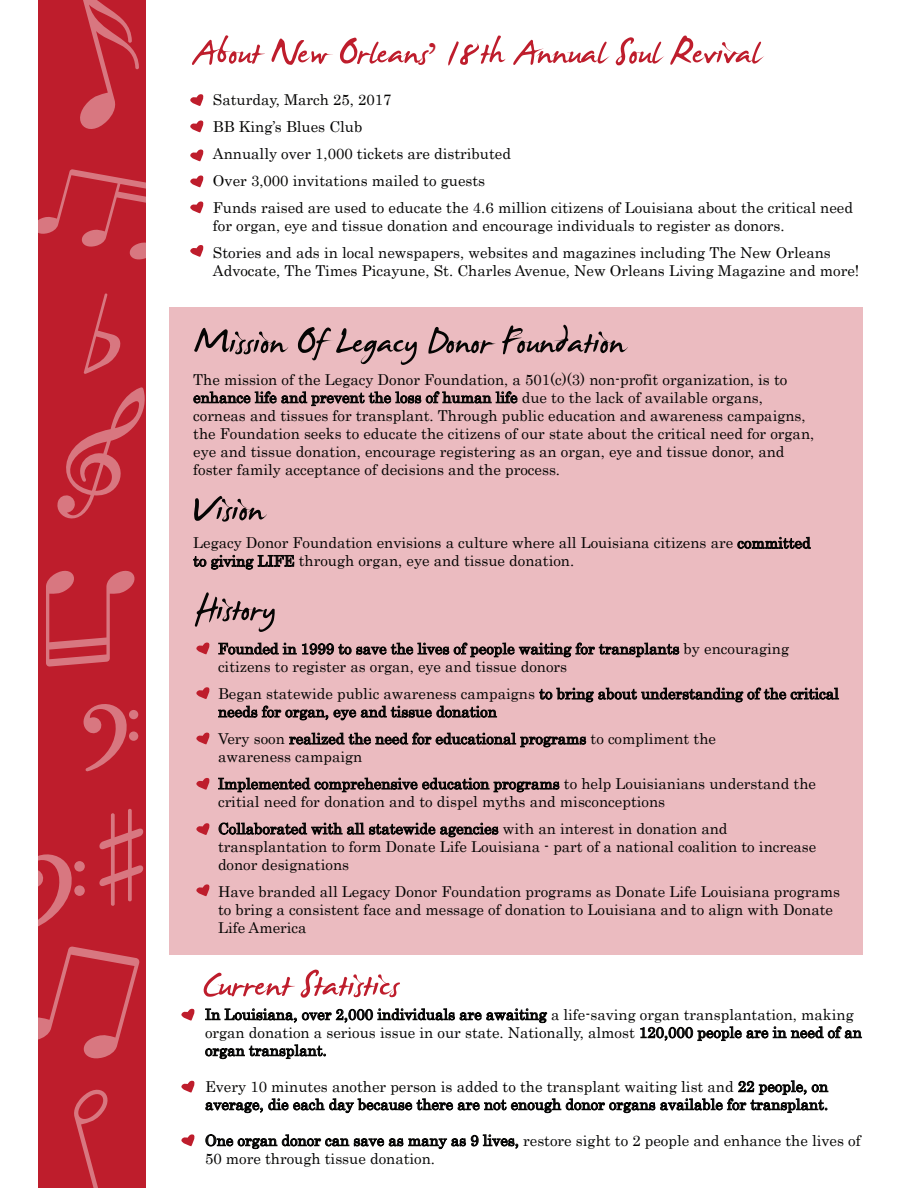
<style>
.page{position:relative;width:918px;height:1188px;background:#fff}
.page>*{position:absolute;margin:0;border:0;box-sizing:border-box;transform-origin:0 0}
.t1{font:54px "James Fajardo";color:#be1d2c}
.t2{font:54px "James Fajardo";color:#050504}
.t3{font:15px/18px "Century";color:#050504}
.s1{font-family:"Century";font-size:45px}
</style>
<div class="page">
<div style="left:169px;top:307px;width:694px;height:647px;background:#ebbbc0"></div>
<svg style="left:193px;top:391px;width:325px;height:15px"></svg>
<div style="left:38px;top:0;width:108px;height:1188px;background:#be1d2c"></div>
<svg style="left:57px;top:387px;width:88px;height:131px"></svg>
<svg style="left:38px;top:169px;width:108px;height:90px"></svg>
<svg style="left:80px;top:0;width:59px;height:129px"></svg>
<svg style="left:84px;top:293px;width:36px;height:81px"></svg>
<svg style="left:46px;top:571px;width:88px;height:96px"></svg>
<svg style="left:84px;top:704px;width:54px;height:67px"></svg>
<svg style="left:38px;top:947px;width:101px;height:111px"></svg>
<svg style="left:99px;top:809px;width:44px;height:97px"></svg>
<svg style="left:74px;top:1090px;width:34px;height:98px"></svg>
<svg style="left:38px;top:854px;width:47px;height:73px"></svg>
<svg style="left:205px;top:1008px;width:343px;height:16px"></svg>
<svg style="left:640px;top:1026px;width:222px;height:15px"></svg>
<svg style="left:205px;top:1044px;width:121px;height:16px"></svg>
<svg style="left:205px;top:1080px;width:624px;height:34px"></svg>
<svg style="left:205px;top:1134px;width:314px;height:16px"></svg>
<svg style="left:737px;top:536px;width:74px;height:13px"></svg>
<svg style="left:193px;top:554px;width:102px;height:16px"></svg>
<svg style="left:218px;top:642px;width:462px;height:16px"></svg>
<svg style="left:539px;top:687px;width:300px;height:16px"></svg>
<svg style="left:218px;top:705px;width:279px;height:16px"></svg>
<svg style="left:289px;top:732px;width:298px;height:16px"></svg>
<svg style="left:218px;top:777px;width:342px;height:16px"></svg>
<svg style="left:218px;top:822px;width:281px;height:16px"></svg>
<svg style="left:196px;top:642px;width:14px;height:12px"></svg>
<svg style="left:196px;top:687px;width:14px;height:12px"></svg>
<svg style="left:196px;top:732px;width:14px;height:12px"></svg>
<svg style="left:196px;top:778px;width:14px;height:12px"></svg>
<svg style="left:196px;top:823px;width:14px;height:12px"></svg>
<svg style="left:196px;top:884px;width:14px;height:12px"></svg>
<svg style="left:190px;top:94px;width:14px;height:12px"></svg>
<svg style="left:190px;top:120px;width:14px;height:12px"></svg>
<svg style="left:190px;top:149px;width:14px;height:12px"></svg>
<svg style="left:190px;top:175px;width:14px;height:12px"></svg>
<svg style="left:190px;top:201px;width:14px;height:12px"></svg>
<svg style="left:190px;top:245px;width:14px;height:12px"></svg>
<svg style="left:181px;top:1008px;width:14px;height:13px"></svg>
<svg style="left:181px;top:1080px;width:14px;height:13px"></svg>
<svg style="left:181px;top:1134px;width:14px;height:12px"></svg>
<h1 class="t1" style="left:194px;top:27px;width:568px">About New Orleans<span class="s1">’</span> 18th Annual Soul Revival</h1>
<p class="t3" style="left:213px;top:86px;width:642px;line-height:27px">Saturday, March 25, 2017<br>BB King’s Blues Club<br>Annually over 1,000 tickets are distributed<br>Over 3,000 invitations mailed to guests<br>Funds raised are used to educate the 4.6 million citizens of Louisiana about the critical need</p>
<p class="t3" style="left:213px;top:212px;width:619px;line-height:27px">for organ, eye and tissue donation and encourage individuals to register as donors.<br>Stories and ads in local newspapers, websites and magazines including The New Orleans</p>
<p class="t3" style="left:213px;top:261px;width:648px">Advocate, The Times Picayune, St. Charles Avenue, New Orleans Living Magazine and more!</p>
<h1 class="t2" style="left:193px;top:316px;width:433px">Mission Of Legacy Donor Foundation</h1>
<p class="t3" style="left:193px;top:370px;width:623px">The mission of the Legacy Donor Foundation, a 501(c)(3) non-profit organization, is to enhance life and prevent the loss of human life due to the lack of available organs, corneas and tissues for transplant. Through public education and awareness campaigns, the Foundation seeks to educate the citizens of our state about the critical need for organ, eye and tissue donation, encourage registering as an organ, eye and tissue donor, and foster family acceptance of decisions and the process.</p>
<h1 class="t2" style="left:193px;top:483px;width:72px">Vision</h1>
<p class="t3" style="left:193px;top:534px;width:619px">Legacy Donor Foundation envisions a culture where all Louisiana citizens are committed to giving LIFE through organ, eye and tissue donation.</p>
<h1 class="t2" style="left:194px;top:583px;width:83px">History</h1>
<p class="t3" style="left:218px;top:639px;width:573px">Founded in 1999 to save the lives of people waiting for transplants by encouraging citizens to register as organ, eye and tissue donors</p>
<p class="t3" style="left:218px;top:684px;width:622px">Began statewide public awareness campaigns to bring about understanding of the critical needs for organ, eye and tissue donation</p>
<p class="t3" style="left:218px;top:729px;width:500px">Very soon realized the need for educational programs to compliment the awareness campaign</p>
<p class="t3" style="left:218px;top:774px;width:600px">Implemented comprehensive education programs to help Louisianians understand the critial need for donation and to dispel myths and misconceptions</p>
<p class="t3" style="left:218px;top:819px;width:600px">Collaborated with all statewide agencies with an interest in donation and transplantation to form Donate Life Louisiana - part of a national coalition to increase donor designations</p>
<p class="t3" style="left:218px;top:882px;width:624px">Have branded all Legacy Donor Foundation programs as Donate Life Louisiana programs to bring a consistent face and message of donation to Louisiana and to align with Donate<br>Life America</p>
<h1 class="t1" style="left:202px;top:959px;width:198px">Current Statistics</h1>
<p class="t3" style="left:205px;top:1005px;width:658px">In Louisiana, over 2,000 individuals are awaiting a life-saving organ transplantation, making organ donation a serious issue in our state. Nationally, almost 120,000 people are in need of an organ transplant.</p>
<p class="t3" style="left:205px;top:1077px;width:625px">Every 10 minutes another person is added to the transplant waiting list and 22 people, on average, die each day because there are not enough donor organs available for transplant.</p>
<p class="t3" style="left:205px;top:1131px;width:657px">One organ donor can save as many as 9 lives, restore sight to 2 people and enhance the lives of<br>50 more through tissue donation.</p>
</div>
